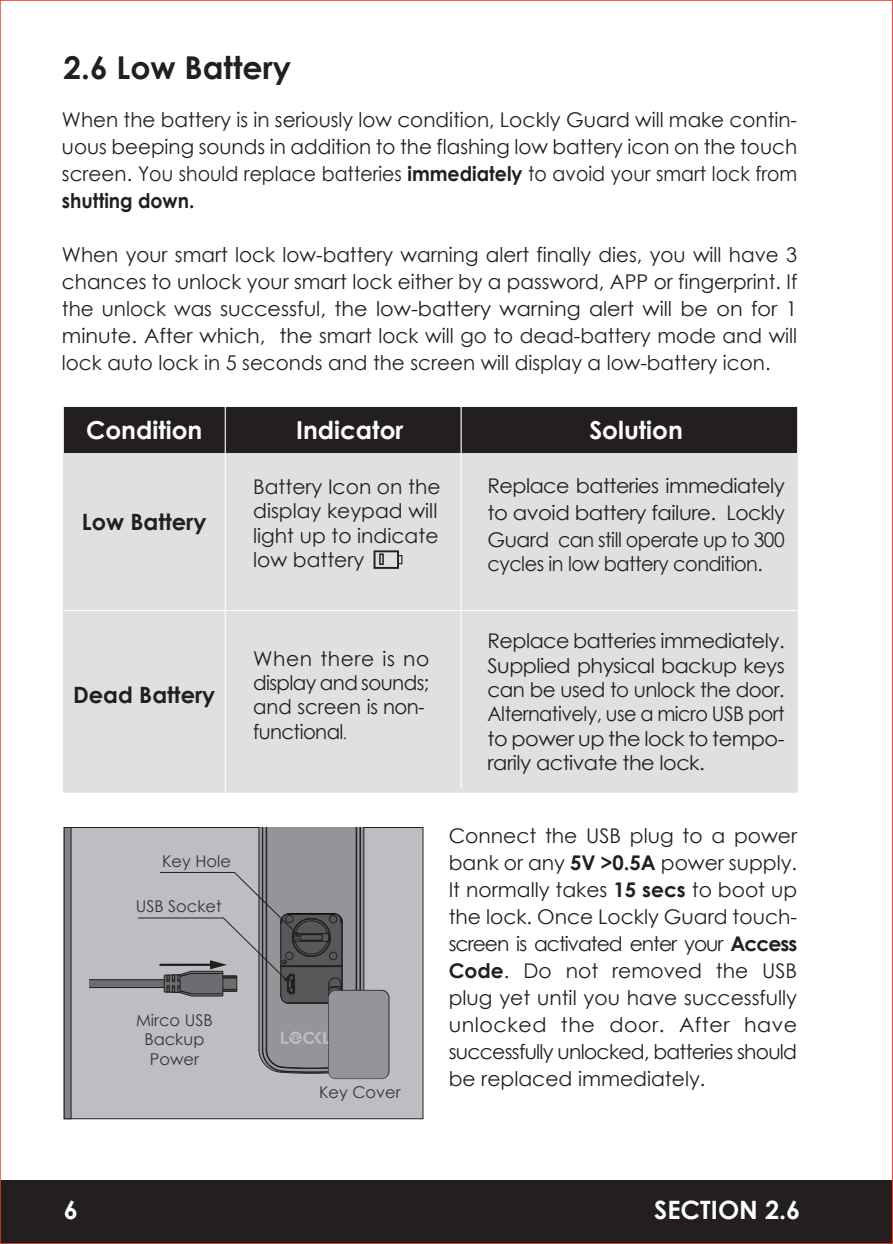
<style>
.page{position:relative;width:893px;height:1244px;background:#fff}
.page>*{position:absolute;margin:0;border:0;box-sizing:border-box;transform-origin:0 0}
.t1{font:700 31.5px "Century Gothic";color:#231f20}
.t2{font:700 25.2px "Century Gothic";color:#fff}
.t3{font:700 24.75px "Century Gothic";color:#fff}
.t4{font:700 22.5px "Century Gothic";color:#231f20}
.t5{font:20.25px/27px "Century Gothic";color:#231f20;text-align:justify}
.t6{font:20.25px/24.3px "Century Gothic";letter-spacing:-.03em;color:#231f20}
.t7{font:20.25px "Century Gothic";letter-spacing:-.025em;color:#231f20;scale:.95 1}
.t8{font:16.2px/19.6px "Century Gothic";color:#363536;text-align:center}
.s1{font-weight:700}
.s2{font-family:"Adobe Song Std";font-weight:300}
</style>
<div class="page">
<div style="left:0;top:1180px;width:893px;height:64px;background:#231f20"></div>
<div style="left:64px;top:827px;width:359px;height:292px;background:#bdbec1;border:1px solid #231f20"></div>
<div style="left:64px;top:827px;width:7px;height:292px;background:#818386;border:1px solid #231f20"></div>
<svg style="left:90px;top:827px;width:312px;height:252px"></svg>
<div style="left:63px;top:611px;width:734px;height:182px;background:#dfe0e2"></div>
<div style="left:63px;top:406px;width:734px;height:204px;background:#dfe0e2"></div>
<div style="left:65px;top:407px;width:732px;height:46px;background:#231f20"></div>
<hr style="left:225px;top:406px;width:1px;height:387px;background:#fff">
<hr style="left:63px;top:406px;width:781px;height:1px;background:#fff">
<svg style="left:374px;top:550px;width:28px;height:19px"></svg>
<svg style="left:379px;top:553px;width:5px;height:12px"></svg>
<hr style="left:461px;top:406px;width:1px;height:383px;background:#fff">
<h1 class="t1" style="left:64px;top:44px;width:229px">2.6 Low Battery</h1>
<p class="t5" style="left:62px;top:106px;width:737px">When the battery is in seriously low condition, Lockly Guard will make contin&shy;uous beeping sounds in addition to the flashing low battery icon on the touch screen. You should replace batteries <span class="s1">immediately</span> to avoid your smart lock from <span class="s1">shutting down.</span></p>
<p class="t5" style="left:62px;top:241px;width:737px">When your smart lock low-battery warning alert finally dies, you will have 3 chances to unlock your smart lock either by a password, APP or fingerprint. If the unlock was successful, the low-battery warning alert will be on for 1 minute. After which, the smart lock will go to dead-battery mode and will lock auto lock in 5 seconds and the screen will display a low-battery icon.</p>
<p class="t3" style="left:86px;top:411px;width:118px">Condition</p>
<p class="t3" style="left:296px;top:411px;width:109px">Indicator</p>
<p class="t3" style="left:589px;top:411px;width:95px">Solution</p>
<p class="t4" style="left:82px;top:505px;width:126px">Low Battery</p>
<p class="t4" style="left:73px;top:677px;width:144px">Dead Battery</p>
<p class="t8" style="left:162px;top:850px;width:70px">Key Hole</p>
<p class="t8" style="left:136px;top:896px;width:87px">USB Socket</p>
<p class="t8" style="left:136px;top:1010px;width:78px">Mirco USB<br>Backup<br>Power</p>
<p class="t5" style="left:253px;top:474px;width:189px;line-height:24.3px;text-align:left">Battery Icon on the display keypad will light up to indicate low battery</p>
<p class="t5" style="left:488px;top:472px;width:299px">Replace batteries immediately to avoid battery failure. Lockly Guard can still operate up to 300</p>
<p class="t7" style="left:488px;top:550px;width:291px">cycles in low battery condition.</p>
<p class="t6" style="left:253px;top:646px;width:178px">When there is no display and sounds; and screen is non&shy;functional<span class="s2">.</span></p>
<p class="t5" style="left:488px;top:628px;width:299px;line-height:24.3px">Replace batteries immediately.<br>Supplied physical backup keys can be used to unlock the door.<br>Alternatively, use a micro USB port to power up the lock to tempo&shy;rarily activate the lock.</p>
<p class="t8" style="left:319px;top:1082px;width:83px">Key Cover</p>
<p class="t5" style="left:449px;top:822px;width:350px">Connect the USB plug to a power bank or any <span class="s1">5V &gt;0.5A</span> power supply.<br>It normally takes <span class="s1">15 secs</span> to boot up the lock. Once Lockly Guard touch&shy;screen is activated enter your <span class="s1">Access Code</span>. Do not removed the USB plug yet until you have successfully unlocked the door. After have successfully unlocked, batteries should be replaced immediately.</p>
<p class="t2" style="left:64px;top:1190px;width:16px">6</p>
<p class="t2" style="left:654px;top:1190px;width:148px">SECTION 2.6</p>
</div>
